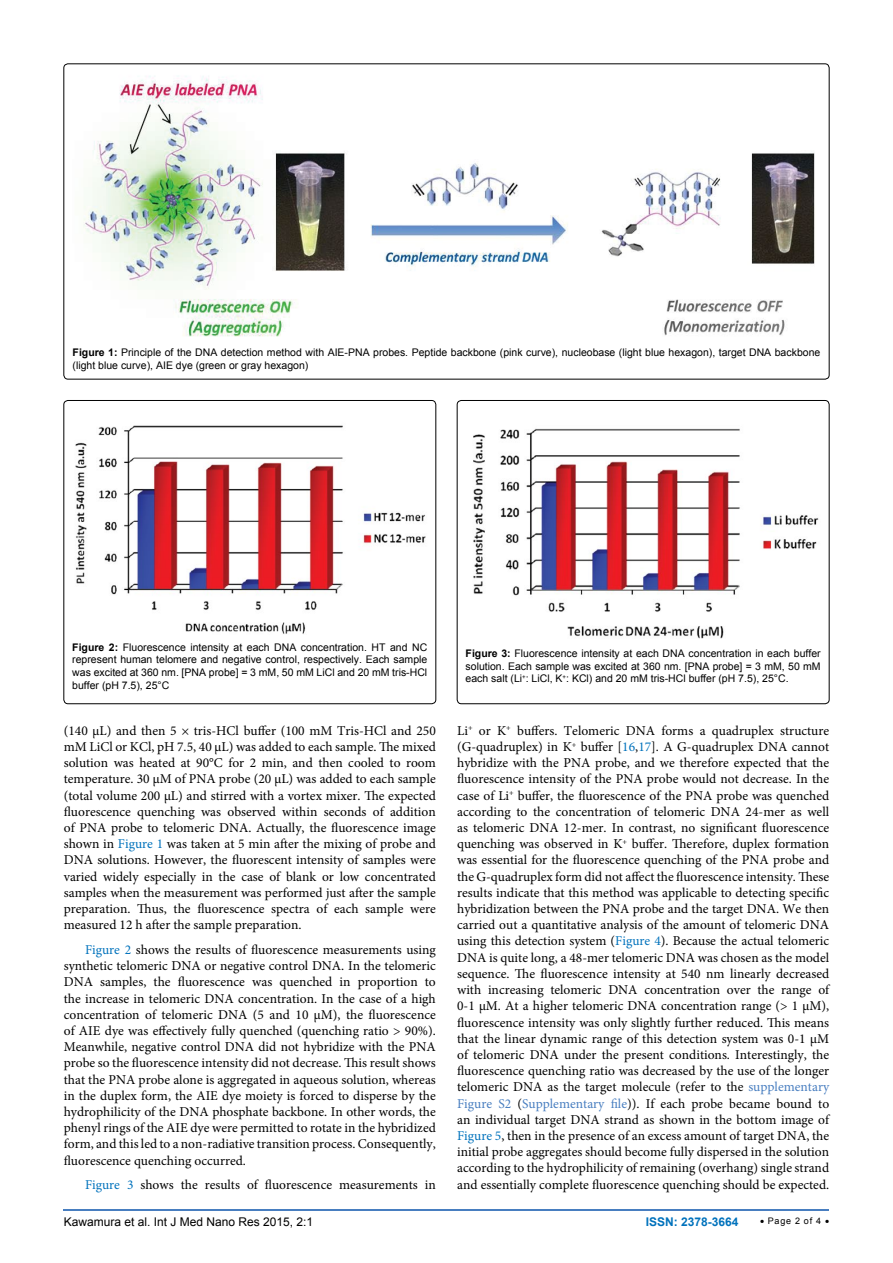
<style>
.page{position:relative;width:893px;height:1263px;background:#fff}
.page>*{position:absolute;margin:0;border:0;box-sizing:border-box;transform-origin:0 0}
.t1{font:13.5px/16.2px "Minion Pro";color:#000;text-align:justify}
.t2{font:12px "Arial";color:#000}
.t3{font:700 12px "Arial";color:#0072bc}
.t4{font:10.5px/12.6px "Arial";color:#000;text-align:justify}
.t5{font:9px "Arial";letter-spacing:.08em;color:#000}
.s1{font-weight:700}
.s2{color:#0072bc}
.s3{color:#487ec0}
</style>
<div class="page">
<hr style="left:64px;top:1209px;width:765px;height:2px;background:#487ec0">
<img style="left:83px;top:76px;width:732px;height:261px">
<div style="left:64px;top:400px;width:372px;height:304px;border:1px solid #000;border-radius:4px"></div>
<img style="left:75px;top:425px;width:351px;height:209px">
<div style="left:457px;top:400px;width:372px;height:304px;border:1px solid #000;border-radius:4px"></div>
<img style="left:473px;top:428px;width:346px;height:211px">
<p class="t4" style="left:73px;top:346px;width:749px"><span class="s1">Figure 1:</span> Principle of the DNA detection method with AIE-PNA probes. Peptide backbone (pink curve), nucleobase (light blue hexagon), target DNA backbone (light blue curve), AIE dye (green or gray hexagon)</p>
<p class="t4" style="left:72px;top:641px;width:357px"><span class="s1">Figure 2:</span> Fluorescence intensity at each DNA concentration. HT and NC represent human telomere and negative control, respectively. Each sample was excited at 360 nm. [PNA probe] = 3 mM, 50 mM LiCl and 20 mM tris-HCl buffer (pH 7.5), 25°C</p>
<p class="t4" style="left:466px;top:647px;width:357px"><span class="s1">Figure 3:</span> Fluorescence intensity at each DNA concentration in each buffer solution. Each sample was excited at 360 nm. [PNA probe] = 3 mM, 50 mM each salt (Li<sup>+</sup>: LiCl, K<sup>+</sup>: KCl) and 20 mM tris-HCl buffer (pH 7.5), 25°C.</p>
<p class="t1" style="left:64px;top:722px;width:374px">(140 µL) and then 5 × tris-HCl buffer (100 mM Tris-HCl and 250 mM LiCl or KCl, pH 7.5, 40 µL) was added to each sample. The mixed solution was heated at 90°C for 2 min, and then cooled to room temperature. 30 µM of PNA probe (20 µL) was added to each sample (total volume 200 µL) and stirred with a vortex mixer. The expected fluorescence quenching was observed within seconds of addition of PNA probe to telomeric DNA. Actually, the fluorescence image shown in <span class="s2">Figure 1</span> was taken at 5 min after the mixing of probe and DNA solutions. However, the fluorescent intensity of samples were varied widely especially in the case of blank or low concentrated samples when the measurement was performed just after the sample preparation. Thus, the fluorescence spectra of each sample were measured 12 h after the sample preparation.</p>
<p class="t1" style="left:64px;top:942px;width:374px;text-indent:21px"><span class="s2">Figure 2</span> shows the results of fluorescence measurements using synthetic telomeric DNA or negative control DNA. In the telomeric DNA samples, the fluorescence was quenched in proportion to the increase in telomeric DNA concentration. In the case of a high concentration of telomeric DNA (5 and 10 µM), the fluorescence of AIE dye was effectively fully quenched (quenching ratio &gt; 90%).<br>Meanwhile, negative control DNA did not hybridize with the PNA probe so the fluorescence intensity did not decrease. This result shows that the PNA probe alone is aggregated in aqueous solution, whereas in the duplex form, the AIE dye moiety is forced to disperse by the hydrophilicity of the DNA phosphate backbone. In other words, the phenyl rings of the AIE dye were permitted to rotate in the hybridized form, and this led to a non-radiative transition process. Consequently, fluorescence quenching occurred.</p>
<p class="t1" style="left:85px;top:1177px;width:352px"><span class="s2">Figure 3</span> shows the results of fluorescence measurements in</p>
<p class="t1" style="left:457px;top:722px;width:374px">Li<sup>+</sup> or K<sup>+</sup> buffers. Telomeric DNA forms a quadruplex structure (G-quadruplex) in K<sup>+</sup> buffer [<span class="s2">16</span>,<span class="s2">17</span>]. A G-quadruplex DNA cannot hybridize with the PNA probe, and we therefore expected that the fluorescence intensity of the PNA probe would not decrease. In the case of Li<sup>+</sup> buffer, the fluorescence of the PNA probe was quenched according to the concentration of telomeric DNA 24-mer as well as telomeric DNA 12-mer. In contrast, no significant fluorescence quenching was observed in K<sup>+</sup> buffer. Therefore, duplex formation was essential for the fluorescence quenching of the PNA probe and the G-quadruplex form did not affect the fluorescence intensity. These results indicate that this method was applicable to detecting specific hybridization between the PNA probe and the target DNA. We then carried out a quantitative analysis of the amount of telomeric DNA using this detection system (<span class="s2">Figure 4</span>). Because the actual telomeric DNA is quite long, a 48-mer telomeric DNA was chosen as the model sequence. The fluorescence intensity at 540 nm linearly decreased with increasing telomeric DNA concentration over the range of 0-1 µM. At a higher telomeric DNA concentration range (&gt; 1 µM), fluorescence intensity was only slightly further reduced. This means that the linear dynamic range of this detection system was 0-1 µM of telomeric DNA under the present conditions. Interestingly, the fluorescence quenching ratio was decreased by the use of the longer telomeric DNA as the target molecule (refer to the <span class="s3">supplementary Figure S2</span> (<span class="s3">Supplementary file</span>)). If each probe became bound to an individual target DNA strand as shown in the bottom image of <span class="s2">Figure 5</span>, then in the presence of an excess amount of target DNA, the initial probe aggregates should become fully dispersed in the solution according to the hydrophilicity of remaining (overhang) single strand and essentially complete fluorescence quenching should be expected.</p>
<p class="t2" style="left:64px;top:1214px;width:251px">Kawamura et al. Int J Med Nano Res 2015, 2:1</p>
<p class="t3" style="left:646px;top:1214px;width:94px">ISSN: 2378-3664</p>
<p class="t5" style="left:760px;top:1215px;width:71px">• Page 2 of 4 •</p>
</div>
